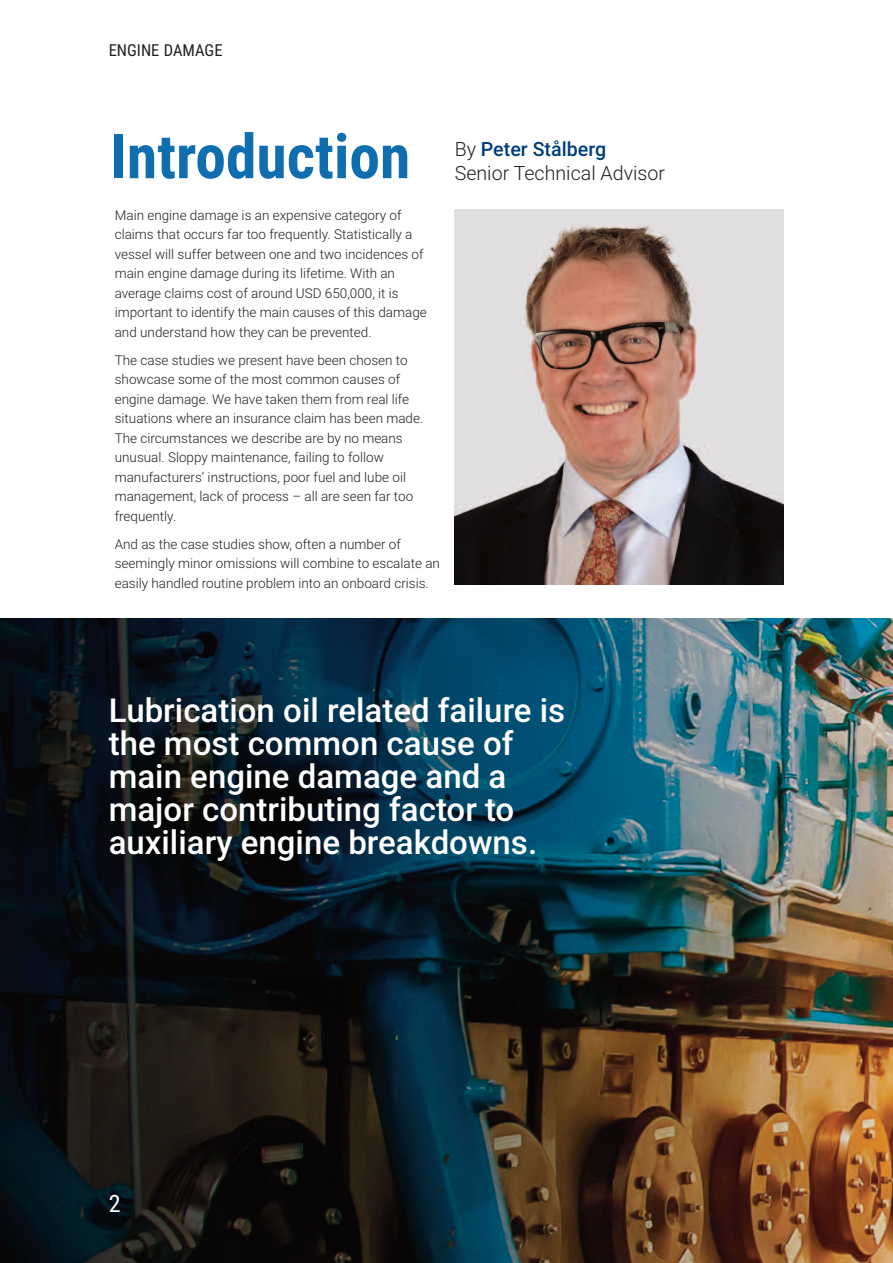
<style>
.page{position:relative;width:893px;height:1263px;background:#fff}
.page>*{position:absolute;margin:0;border:0;box-sizing:border-box;transform-origin:0 0}
.t1{font:700 61.5px "Roboto Condensed";color:#0f6eb0}
.t2{font:500 33px/33px "Roboto";color:#fff}
.t3{font:24px "Roboto Condensed";color:#fff}
.t4{font:300 19.65px/23.5px "Roboto";color:#231f20}
.t5{font:16.5px "Roboto Condensed";color:#231f20}
.t6{font:300 13.5px/19.5px "Roboto";color:#231f20}
.s1{font-weight:500;color:#013d7d}
</style>
<div class="page">
<img style="left:0;top:619px;width:893px;height:644px">
<img style="left:455px;top:209px;width:328px;height:375px">
<p class="t5" style="left:109px;top:41px;width:115px">ENGINE DAMAGE</p>
<h1 class="t1" style="left:110px;top:121px;width:301px">Introduction</h1>
<h3 class="t4" style="left:455px;top:138px;width:212px">By <span class="s1">Peter Stålberg<br></span>Senior Technical Advisor</h3>
<p class="t6" style="left:115px;top:205px;width:314px">Main engine damage is an expensive category of claims that occurs far too frequently. Statistically a vessel will suffer between one and two incidences of main engine damage during its lifetime. With an average claims cost of around USD 650,000, it is important to identify the main causes of this damage and understand how they can be prevented.</p>
<p class="t6" style="left:115px;top:350px;width:310px">The case studies we present have been chosen to showcase some of the most common causes of engine damage. We have taken them from real life situations where an insurance claim has been made.<br>The circumstances we describe are by no means unusual. Sloppy maintenance, failing to follow manufacturers’ instructions, poor fuel and lube oil management, lack of process – all are seen far too frequently.</p>
<p class="t6" style="left:115px;top:534px;width:327px">And as the case studies show, often a number of seemingly minor omissions will combine to escalate an easily handled routine problem into an onboard crisis.</p>
<h2 class="t2" style="left:109px;top:694px;width:458px">Lubrication oil related failure is the most common cause of main engine damage and a major contributing factor to auxiliary engine breakdowns.</h2>
<h3 class="t3" style="left:109px;top:1189px;width:13px">2</h3>
</div>
